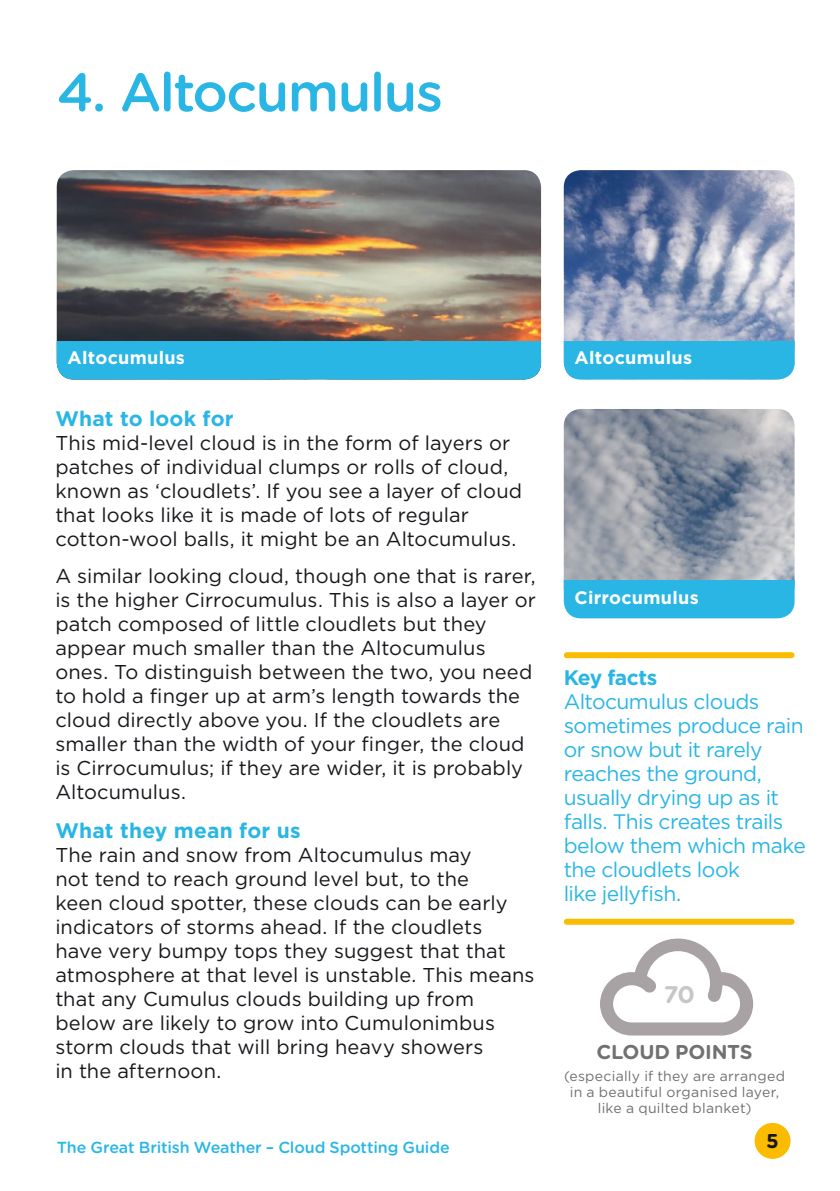
<style>
.page{position:relative;width:840px;height:1191px;background:#fff}
.page>*{position:absolute;margin:0;border:0;box-sizing:border-box;transform-origin:0 0}
.t1{font:500 54px "Gotham Rounded";letter-spacing:-.035em;color:#29b6e5}
.t2{font:700 24px "Gotham Rounded";color:#c6c7c9}
.t3{font:21px/24px "Gotham";letter-spacing:-.03em;color:#29b6e5}
.t4{font:700 21px "Gotham";letter-spacing:.005em;color:#29b6e5}
.t5{font:700 21px "Gotham";letter-spacing:-.025em;color:#29b6e5}
.t6{font:20px/24px "Gotham";letter-spacing:.005em;color:#1a171c}
.t7{font:700 20px "Gotham Rounded";letter-spacing:-.01em;color:#707173}
.t8{font:700 20px "Gotham Rounded";color:#1a171c}
.t9{font:700 18px "Gotham";letter-spacing:.015em;color:#fff}
.t10{font:500 16px "Gotham Rounded";letter-spacing:-.01em;color:#29b6e5}
.t11{font:14px/16px "Gotham";letter-spacing:.02em;color:#707173;text-align:center}
</style>
<div class="page">
<div style="left:754px;top:1123px;width:36px;height:35px;background:#fabb00;border-radius:50%"></div>
<img style="left:57px;top:170px;width:483px;height:171px">
<div style="left:566px;top:652px;width:225px;height:6px;background:#fabb00"></div>
<div style="left:566px;top:918px;width:225px;height:6px;background:#fabb00"></div>
<img style="left:563px;top:170px;width:231px;height:171px">
<img style="left:563px;top:409px;width:231px;height:171px">
<svg style="left:600px;top:938px;width:152px;height:97px"></svg>
<div style="left:563px;top:341px;width:231px;height:38px;background:#29b6e5"></div>
<div style="left:563px;top:580px;width:231px;height:38px;background:#29b6e5"></div>
<div style="left:57px;top:341px;width:483px;height:38px;background:#29b6e5"></div>
<h1 class="t1" style="left:57px;top:54px;width:387px">4. Altocumulus</h1>
<p class="t9" style="left:68px;top:347px;width:119px">Altocumulus</p>
<p class="t4" style="left:55px;top:406px;width:180px">What to look for</p>
<p class="t6" style="left:55px;top:430px;width:468px">This mid-level cloud is in the form of layers or patches of individual clumps or rolls of cloud, known as ‘cloudlets’. If you see a layer of cloud that looks like it is made of lots of regular cotton-wool balls, it might be an Altocumulus.</p>
<p class="t6" style="left:55px;top:563px;width:482px">A similar looking cloud, though one that is rarer, is the higher Cirrocumulus. This is also a layer or patch composed of little cloudlets but they appear much smaller than the Altocumulus ones. To distinguish between the two, you need to hold a finger up at arm’s length towards the cloud directly above you. If the cloudlets are smaller than the width of your finger, the cloud is Cirrocumulus; if they are wider, it is probably Altocumulus.</p>
<p class="t4" style="left:55px;top:818px;width:247px">What they mean for us</p>
<p class="t6" style="left:55px;top:842px;width:480px">The rain and snow from Altocumulus may<br>not tend to reach ground level but, to the<br>keen cloud spotter, these clouds can be early indicators of storms ahead. If the cloudlets<br>have very bumpy tops they suggest that that atmosphere at that level is unstable. This means that any Cumulus clouds building up from below are likely to grow into Cumulonimbus storm clouds that will bring heavy showers<br>in the afternoon.</p>
<p class="t9" style="left:574px;top:347px;width:119px">Altocumulus</p>
<p class="t9" style="left:574px;top:587px;width:125px">Cirrocumulus</p>
<p class="t5" style="left:563px;top:665px;width:95px">Key facts</p>
<p class="t3" style="left:563px;top:689px;width:243px">Altocumulus clouds sometimes produce rain or snow but it rarely reaches the ground, usually drying up as it falls. This creates trails below them which make the cloudlets look<br>like jellyfish.</p>
<p class="t2" style="left:663px;top:977px;width:33px">70</p>
<p class="t7" style="left:596px;top:1037px;width:157px">CLOUD POINTS</p>
<p class="t11" style="left:563px;top:1067px;width:222px">(especially if they are arranged in a beautiful organised layer, like a quilted blanket)</p>
<p class="t10" style="left:57px;top:1135px;width:394px">The Great British Weather – Cloud Spotting Guide</p>
<p class="t8" style="left:765px;top:1126px;width:14px">5</p>
</div>
